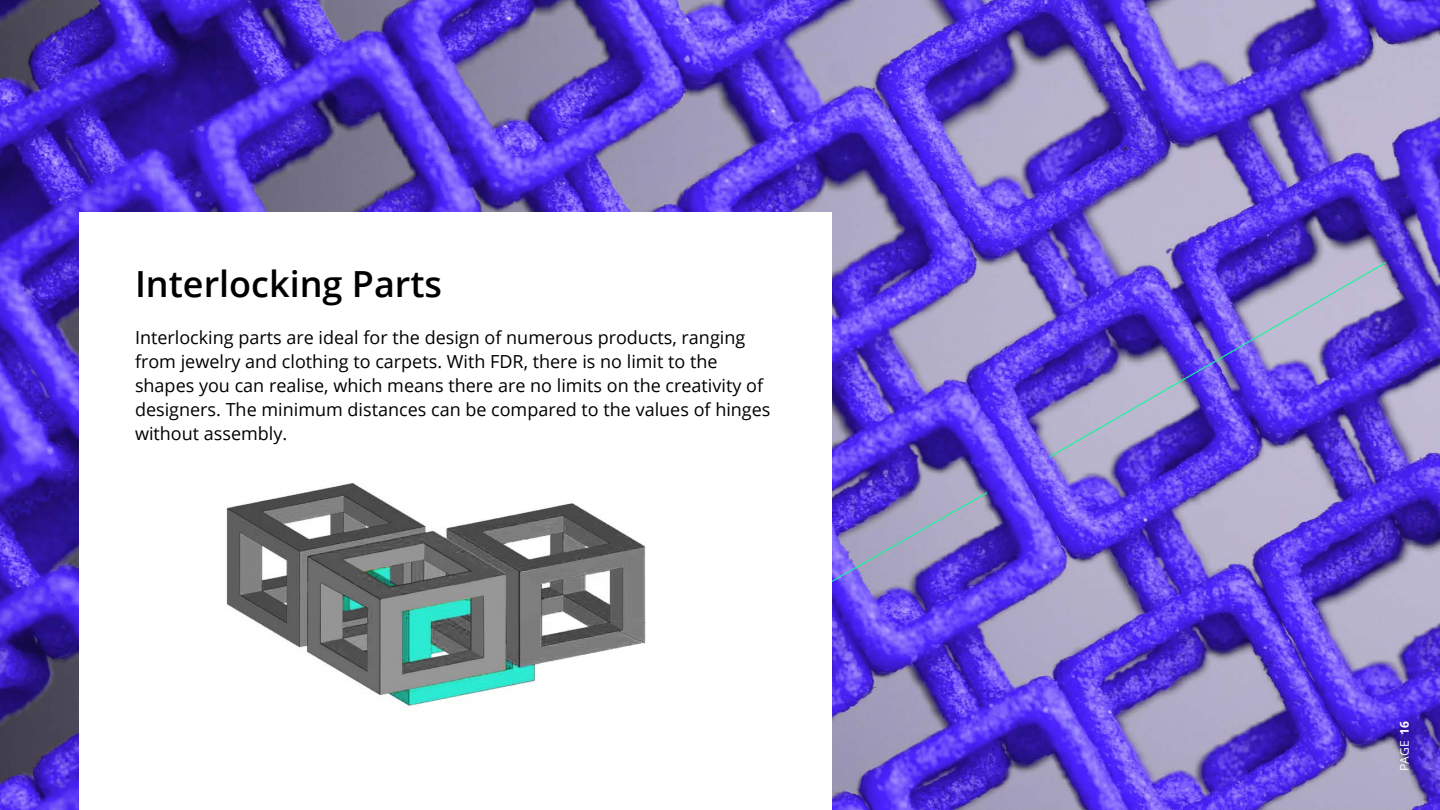
<style>
.page{position:relative;width:1440px;height:810px;background:#fff}
.page>*{position:absolute;margin:0;border:0;box-sizing:border-box;transform-origin:0 0}
.t1{font:600 36px "Open Sans";color:#000}
.t2{font:18px/24px "Open Sans";color:#000}
.t3{font:12px "Open Sans";color:#fff}
.s1{font-weight:700}
</style>
<div class="page">
<img style="left:0;top:0;width:1440px;height:810px">
<svg style="left:1048px;top:261px;width:340px;height:197px;background:#7561d2"></svg>
<svg style="left:832px;top:491px;width:157px;height:319px;background:#705bd1"></svg>
<div style="left:80px;top:213px;width:752px;height:597px;background:#fff"></div>
<img style="left:226px;top:483px;width:420px;height:223px">
<h1 class="t1" style="left:135px;top:260px;width:309px">Interlocking Parts</h1>
<p class="t2" style="left:135px;top:325px;width:637px">Interlocking parts are ideal for the design of numerous products, ranging from jewelry and clothing to carpets. With FDR, there is no limit to the shapes you can realise, which means there are no limits on the creativity of designers. The minimum distances can be compared to the values of hinges without assembly.</p>
<p class="t3" style="left:1396px;top:771px;width:52px;rotate:-90deg">PAGE <span class="s1">16</span></p>
</div>
